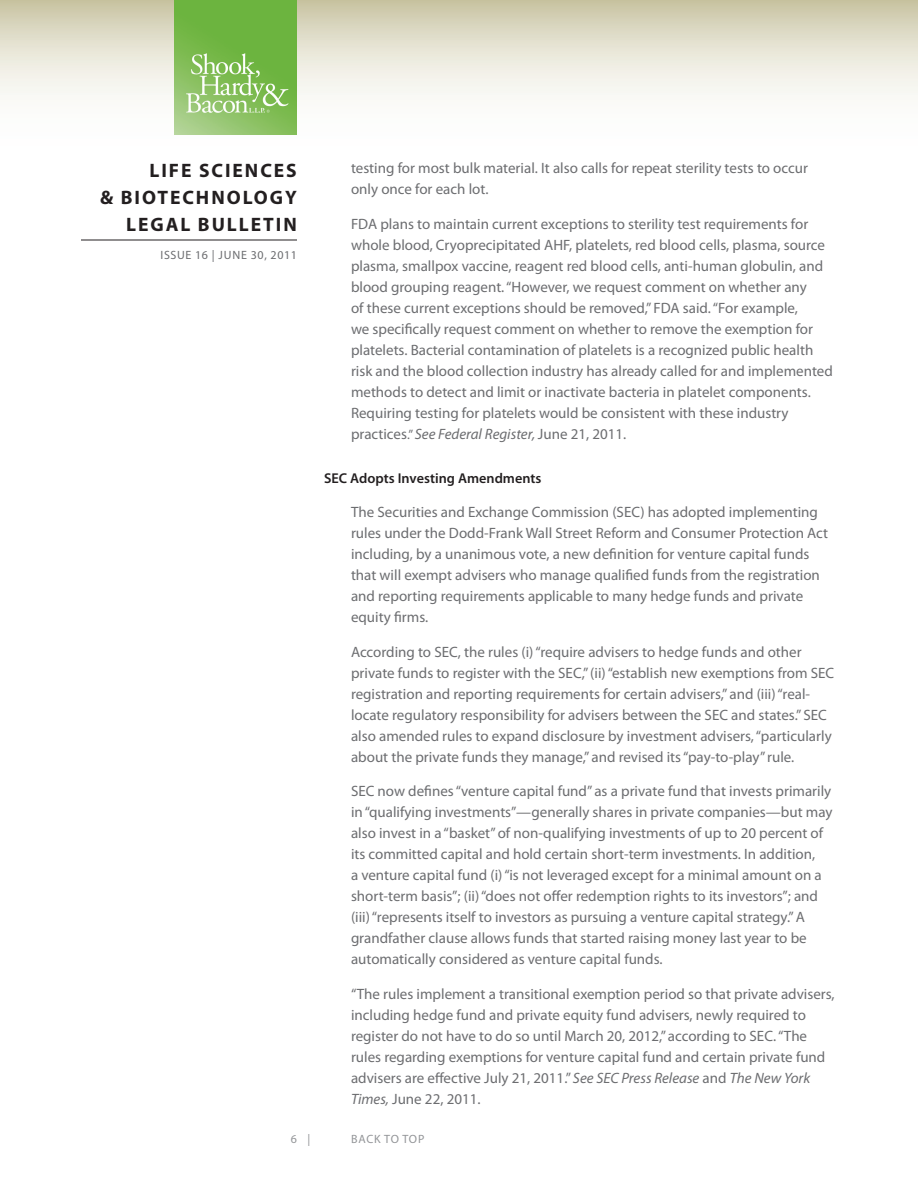
<style>
.page{position:relative;width:918px;height:1188px;background:#fff}
.page>*{position:absolute;margin:0;border:0;box-sizing:border-box;transform-origin:0 0}
.t1{font:700 19.5px/27px "Myriad Pro";letter-spacing:.1em;color:#231f20;text-align:right}
.Body{font:15px/21px "Myriad Pro";color:#6c6d70}
.Subhead{font:600 14.25px "Myriad Pro";color:#231f20}
.t2{font:12px "Myriad Pro";letter-spacing:.05em;color:#6c6d70}
.t3{font:12px "Myriad Pro";letter-spacing:.06em;color:#939598}
.s1{font-size:13.5px}
.s2{font-style:italic}
</style>
<div class="page">
<svg style="left:0;top:0;width:918px;height:135px"></svg>
<hr style="left:81px;top:240px;width:216px;height:1px;background:#231f20">
<img style="left:175px;top:0;width:122px;height:135px">
<h1 class="t1" style="left:100px;top:156px;width:198px">LIFE SCIENCES<br>&amp; BIOTECHNOLOGY<br>LEGAL BULLETIN</h1>
<p class="t2" style="left:161px;top:248px;width:138px">ISSUE 16 | JUNE 30, 2011</p>
<p class="Body" style="left:351px;top:157px;width:459px">testing for most bulk material. It also calls for repeat sterility tests to occur only once for each lot.</p>
<p class="Body" style="left:351px;top:213px;width:483px">FDA plans to maintain current exceptions to sterility test requirements for whole blood, Cryoprecipitated AHF, platelets, red blood cells, plasma, source plasma, smallpox vaccine, reagent red blood cells, anti-human globulin, and blood grouping reagent. “However, we request comment on whether any<br>of these current exceptions should be removed,” FDA said. “For example,<br>we specifically request comment on whether to remove the exemption for platelets. Bacterial contamination of platelets is a recognized public health risk and the blood collection industry has already called for and implemented methods to detect and limit or inactivate bacteria in platelet components.<br>Requiring testing for platelets would be consistent with these industry practices<span class="s1">.”</span> <span class="s2">See Federal Register,</span> June 21, 2011.</p>
<p class="Subhead" style="left:324px;top:469px;width:219px">SEC Adopts Investing Amendments</p>
<p class="Body" style="left:351px;top:502px;width:479px">The Securities and Exchange Commission (SEC) has adopted implementing rules under the Dodd-Frank Wall Street Reform and Consumer Protection Act including, by a unanimous vote, a new definition for venture capital funds that will exempt advisers who manage qualified funds from the registration and reporting requirements applicable to many hedge funds and private equity firms.</p>
<p class="Body" style="left:351px;top:641px;width:485px">According to SEC, the rules (i) “require advisers to hedge funds and other private funds to register with the SEC,” (ii) “establish new exemptions from SEC registration and reporting requirements for certain advisers,” and (iii) “real&shy;locate regulatory responsibility for advisers between the SEC and states.” SEC also amended rules to expand disclosure by investment advisers, “particularly about the private funds they manage,” and revised its “pay-to-play” rule.</p>
<p class="Body" style="left:351px;top:781px;width:483px">SEC now defines “venture capital fund” as a private fund that invests primarily in “qualifying investments”—generally shares in private companies—but may also invest in a “basket” of non-qualifying investments of up to 20 percent of its committed capital and hold certain short-term investments. In addition,<br>a venture capital fund (i) “is not leveraged except for a minimal amount on a short-term basis”; (ii) “does not offer redemption rights to its investors”; and (iii) “represents itself to investors as pursuing a venture capital strategy.” A grandfather clause allows funds that started raising money last year to be automatically considered as venture capital funds.</p>
<p class="Body" style="left:351px;top:983px;width:485px">“The rules implement a transitional exemption period so that private advisers, including hedge fund and private equity fund advisers, newly required to register do not have to do so until March 20, 2012,” according to SEC. “The rules regarding exemptions for venture capital fund and certain private fund advisers are effective July 21, 2011.” <span class="s2">See SEC Press Release</span> and <span class="s2">The New York Times,</span> June 22, 2011.</p>
<p class="t3" style="left:291px;top:1132px;width:21px">6 |</p>
<p class="t3" style="left:351px;top:1132px;width:75px">BACK TO TOP</p>
</div>
